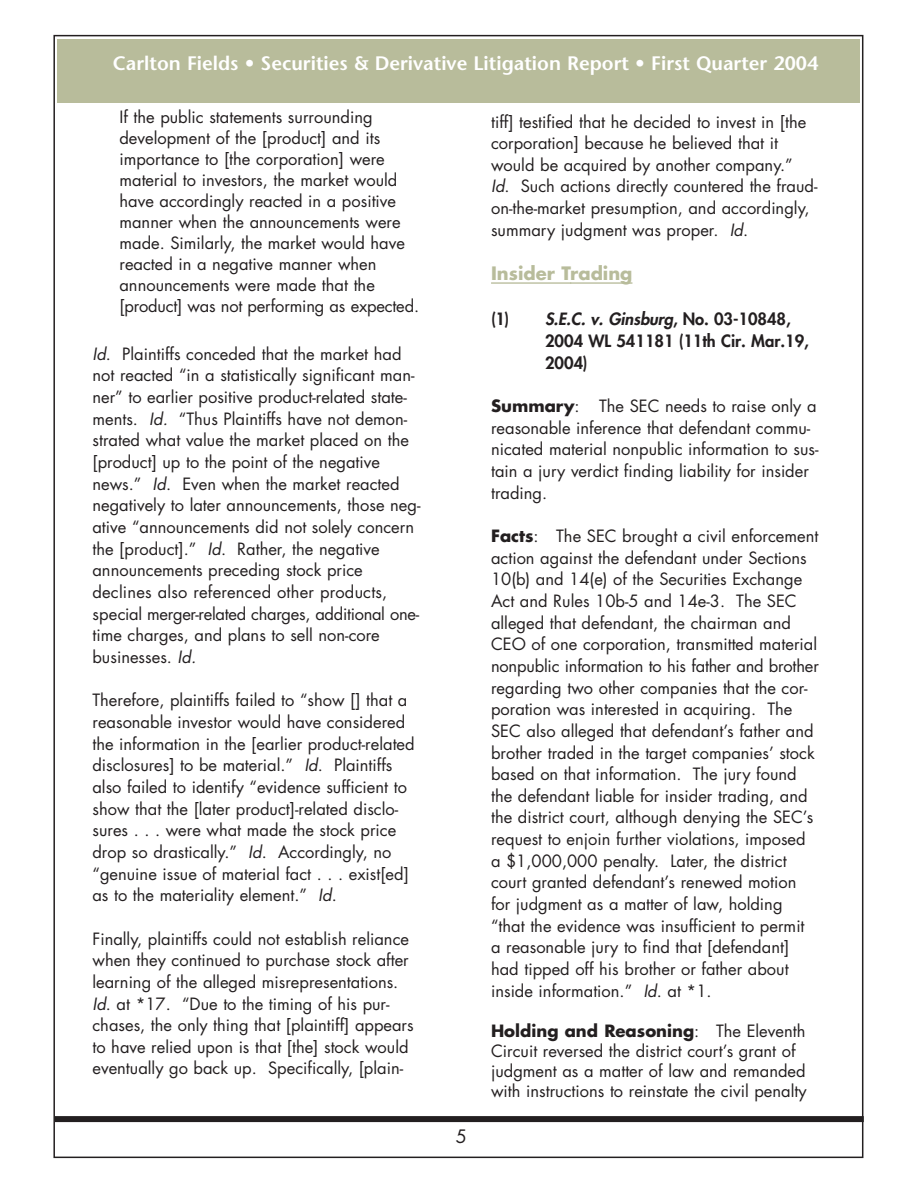
<style>
.page{position:relative;width:918px;height:1188px;background:#fff}
.page>*{position:absolute;margin:0;border:0;box-sizing:border-box;transform-origin:0 0}
.t1{font:600 19.5px "Stone Sans";color:#fff}
.t2{font:700 18px "Futura";color:#b8bc9b}
.t3{font:18px "Futura";color:#231f20}
.t4{font:16.5px/21.6px "Futura";color:#231f20}
.t5{font:800 16.5px/22px "Futura";color:#231f20}
.s1{font-style:italic}
.s2{font-weight:700}
</style>
<div class="page">
<div style="left:55px;top:1116px;width:809px;height:6px;background:#231f20"></div>
<div style="left:57px;top:39px;width:802px;height:63px;background:#b8bc9b"></div>
<hr style="left:491px;top:282px;width:80px;height:2px;background:#b8bc9b">
<hr style="left:570px;top:282px;width:62px;height:2px;background:#b8bc9b">
<p class="t1" style="left:113px;top:55px;width:707px">Carlton Fields • Securities &amp; Derivative Litigation Report • First Quarter 2004</p>
<p class="t4" style="left:119px;top:108px;width:301px;line-height:21px">If the public statements surrounding development of the [product] and its importance to [the corporation] were material to investors, the market would have accordingly reacted in a positive manner when the announcements were made. Similarly, the market would have reacted in a negative manner when announcements were made that the [product] was not performing as expected.</p>
<p class="t4" style="left:92px;top:344px;width:329px"><span class="s1">Id</span>. Plaintiffs conceded that the market had not reacted “in a statistically significant man&shy;ner” to earlier positive product-related state&shy;ments. <span class="s1">Id.</span> “Thus Plaintiffs have not demon&shy;strated what value the market placed on the [product] up to the point of the negative news.” <span class="s1">Id</span>. Even when the market reacted negatively to later announcements, those neg&shy;ative “announcements did not solely concern the [product].” <span class="s1">Id</span>. Rather, the negative announcements preceding stock price declines also referenced other products, special merger-related charges, additional one&shy;time charges, and plans to sell non-core businesses. <span class="s1">Id.</span></p>
<p class="t4" style="left:92px;top:691px;width:324px">Therefore, plaintiffs failed to “show [] that a reasonable investor would have considered the information in the [earlier product-related disclosures] to be material.” <span class="s1">Id</span>. Plaintiffs also failed to identify “evidence sufficient to show that the [later product]-related disclo&shy;sures . . . were what made the stock price drop so drastically.” <span class="s1">Id</span>. Accordingly, no “genuine issue of material fact . . . exist[ed] as to the materiality element.” <span class="s1">Id</span>.</p>
<p class="t4" style="left:92px;top:929px;width:323px">Finally, plaintiffs could not establish reliance when they continued to purchase stock after learning of the alleged misrepresentations.<br><span class="s1">Id</span>. at *17. “Due to the timing of his pur&shy;chases, the only thing that [plaintiff] appears to have relied upon is that [the] stock would eventually go back up. Specifically, [plain-</p>
<p class="t4" style="left:491px;top:112px;width:328px">tiff] testified that he decided to invest in [the corporation] because he believed that it would be acquired by another company.”<br><span class="s1">Id</span>. Such actions directly countered the fraud&shy;on-the-market presumption, and accordingly, summary judgment was proper. <span class="s1">Id</span>.</p>
<p class="t2" style="left:491px;top:265px;width:143px">Insider Trading</p>
<p class="t5" style="left:545px;top:309px;width:265px;text-indent:-54px">(1) <span class="s1">S.E.C. v. Ginsburg</span>, No. 03-10848,<br>2004 WL 541181 (11th Cir. Mar.19,<br>2004)</p>
<p class="t4" style="left:491px;top:397px;width:329px"><span class="s2">Summary</span>: The SEC needs to raise only a reasonable inference that defendant commu&shy;nicated material nonpublic information to sus&shy;tain a jury verdict finding liability for insider trading.</p>
<p class="t4" style="left:491px;top:526px;width:329px"><span class="s2">Facts</span>: The SEC brought a civil enforcement action against the defendant under Sections 10(b) and 14(e) of the Securities Exchange Act and Rules 10b-5 and 14e-3. The SEC alleged that defendant, the chairman and CEO of one corporation, transmitted material nonpublic information to his father and brother regarding two other companies that the cor&shy;poration was interested in acquiring. The SEC also alleged that defendant’s father and brother traded in the target companies’ stock based on that information. The jury found the defendant liable for insider trading, and the district court, although denying the SEC’s request to enjoin further violations, imposed a $1,000,000 penalty. Later, the district court granted defendant’s renewed motion for judgment as a matter of law, holding “that the evidence was insufficient to permit<br>a reasonable jury to find that [defendant] had tipped off his brother or father about inside information.” <span class="s1">Id</span>. at *1.</p>
<p class="t4" style="left:491px;top:1022px;width:317px;line-height:20.1px"><span class="s2">Holding and Reasoning</span>: The Eleventh Circuit reversed the district court’s grant of judgment as a matter of law and remanded with instructions to reinstate the civil penalty</p>
<p class="t3" style="left:456px;top:1128px;width:13px">5</p>
</div>
